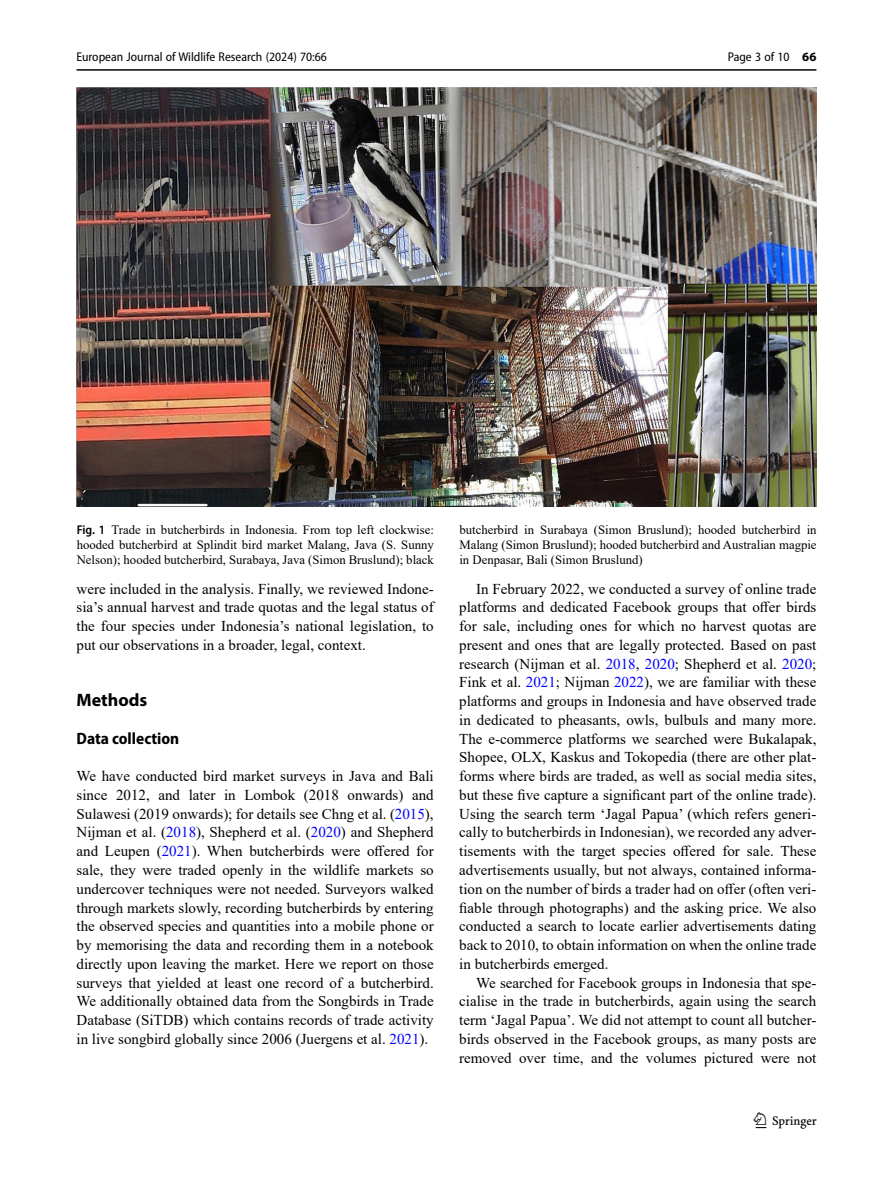
<style>
.page{position:relative;width:893px;height:1187px;background:#fff}
.page>*{position:absolute;margin:0;border:0;box-sizing:border-box;transform-origin:0 0}
.t1{font:22.5px "Springnew";color:#000}
.Head_1{font:700 18px "Myriad Pro";color:#000}
.Head_2_After_1{font:700 semi-condensed 16.5px "Myriad Pro";color:#000}
.Body_Text_Indent{font:15px/18.8px "Times New Roman";color:#000;text-align:justify}
.Body_Text{font:15px/18.8px "Times New Roman";color:#000;text-align:justify}
.Figure_Caption{font:12.75px/15px "Times New Roman";color:#000;text-align:justify}
.t2{font:semi-condensed 12.75px "Myriad Pro";color:#000}
.s1{font-weight:700;font-stretch:normal}
.s2{font-family:"Myriad Pro";font-weight:600;font-stretch:semi-condensed}
.s3{color:#00f}
</style>
<div class="page">
<hr style="left:77px;top:69px;width:739px;height:2px;background:#000">
<img style="left:77px;top:87px;width:740px;height:419px">
<p class="t2" style="left:77px;top:49px;width:252px">European Journal of Wildlife Research (2024) 70:66</p>
<p class="t2" style="left:728px;top:49px;width:90px">Page 3 of 10 <span class="s1">66</span></p>
<p class="Figure_Caption" style="left:77px;top:521px;width:359px"><span class="s2">Fig. 1</span> Trade in butcherbirds in Indonesia. From top left clockwise: hooded butcherbird at Splindit bird market Malang, Java (S. Sunny Nelson); hooded butcherbird, Surabaya, Java (Simon Bruslund); black</p>
<p class="Figure_Caption" style="left:459px;top:521px;width:359px">butcherbird in Surabaya (Simon Bruslund); hooded butcherbird in Malang (Simon Bruslund); hooded butcherbird and Australian magpie in Denpasar, Bali (Simon Bruslund)</p>
<p class="Body_Text_Indent" style="left:77px;top:578px;width:359px">were included in the analysis. Finally, we reviewed Indone&shy;sia’s annual harvest and trade quotas and the legal status of the four species under Indonesia’s national legislation, to put our observations in a broader, legal, context.</p>
<p class="Head_1" style="left:77px;top:688px;width:72px">Methods</p>
<p class="Head_2_After_1" style="left:77px;top:727px;width:104px">Data collection</p>
<p class="Body_Text" style="left:77px;top:766px;width:359px">We have conducted bird market surveys in Java and Bali since 2012, and later in Lombok (2018 onwards) and Sulawesi (2019 onwards); for details see Chng et al. (<span class="s3">2015</span>), Nijman et al. (<span class="s3">2018</span>), Shepherd et al. (<span class="s3">2020</span>) and Shepherd and Leupen (<span class="s3">2021</span>). When butcherbirds were offered for sale, they were traded openly in the wildlife markets so undercover techniques were not needed. Surveyors walked through markets slowly, recording butcherbirds by entering the observed species and quantities into a mobile phone or by memorising the data and recording them in a notebook directly upon leaving the market. Here we report on those surveys that yielded at least one record of a butcherbird.<br>We additionally obtained data from the Songbirds in Trade Database (SiTDB) which contains records of trade activity in live songbird globally since 2006 (Juergens et al. <span class="s3">2021</span>).</p>
<p class="Body_Text_Indent" style="left:459px;top:578px;width:359px;text-indent:17px">In February 2022, we conducted a survey of online trade platforms and dedicated Facebook groups that offer birds for sale, including ones for which no harvest quotas are present and ones that are legally protected. Based on past research (Nijman et al. <span class="s3">2018</span>, <span class="s3">2020</span>; Shepherd et al. <span class="s3">2020</span>; Fink et al. <span class="s3">2021</span>; Nijman <span class="s3">2022</span>), we are familiar with these platforms and groups in Indonesia and have observed trade in dedicated to pheasants, owls, bulbuls and many more.<br>The e-commerce platforms we searched were Bukalapak, Shopee, OLX, Kaskus and Tokopedia (there are other plat&shy;forms where birds are traded, as well as social media sites, but these five capture a significant part of the online trade).<br>Using the search term ‘Jagal Papua’ (which refers generi&shy;cally to butcherbirds in Indonesian), we recorded any adver&shy;tisements with the target species offered for sale. These advertisements usually, but not always, contained informa&shy;tion on the number of birds a trader had on offer (often veri&shy;fiable through photographs) and the asking price. We also conducted a search to locate earlier advertisements dating back to 2010, to obtain information on when the online trade in butcherbirds emerged.</p>
<p class="Body_Text_Indent" style="left:459px;top:972px;width:359px;text-indent:17px">We searched for Facebook groups in Indonesia that spe&shy;cialise in the trade in butcherbirds, again using the search term ‘Jagal Papua’. We did not attempt to count all butcher&shy;birds observed in the Facebook groups, as many posts are removed over time, and the volumes pictured were not</p>
<h1 class="t1" style="left:756px;top:1107px;width:63px">1 3</h1>
</div>
